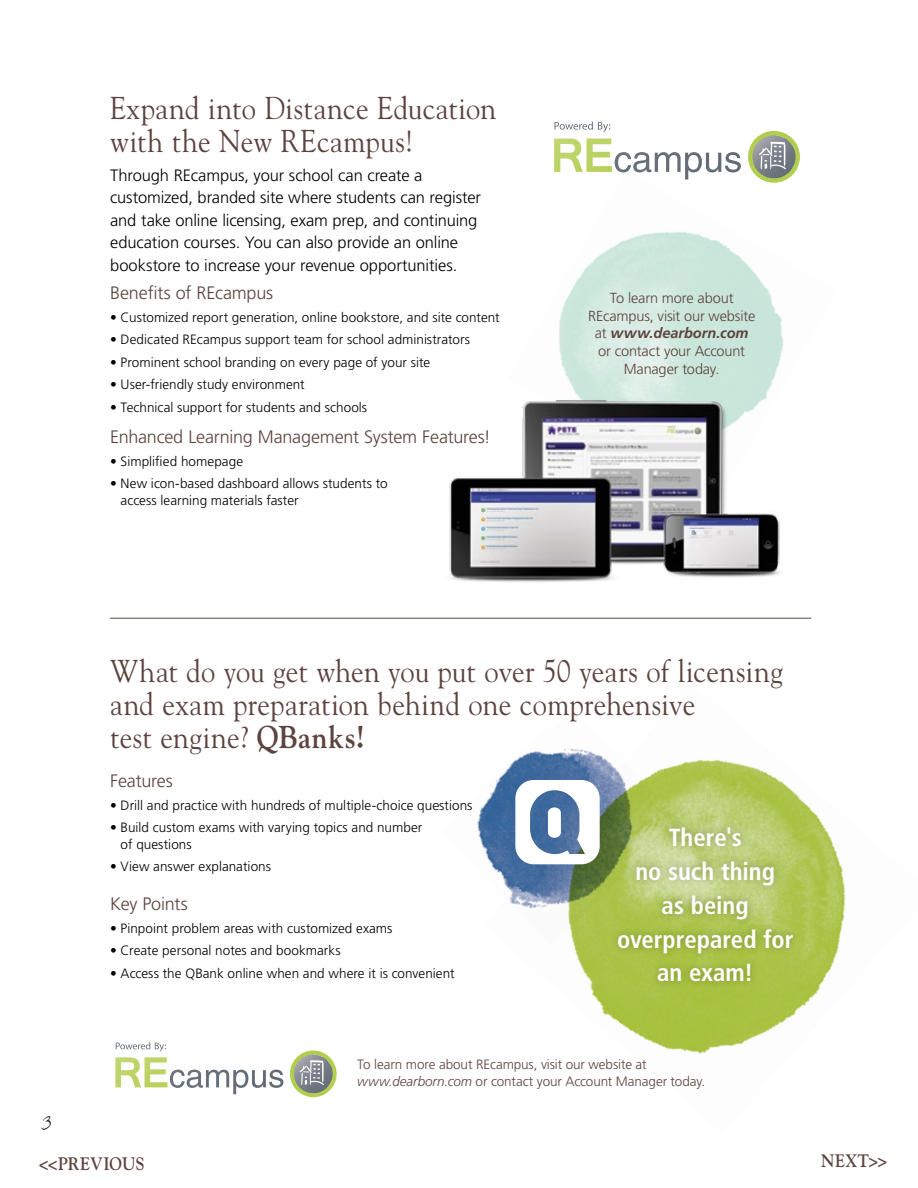
<style>
.page{position:relative;width:918px;height:1188px;background:#fff}
.page>*{position:absolute;margin:0;border:0;box-sizing:border-box;transform-origin:0 0}
.t1{font:45px "Jellyka Wonderland Wine";color:#000}
.t2{font:31.5px/33px "Goudy Std";letter-spacing:.01em;color:#5d433e;scale:.9 1}
.t3{font:700 condensed 24.75px/34px "Frutiger LT Std";color:#fff;text-align:center}
.t4{font:300 18px "Frutiger LT Std";letter-spacing:-.01em;color:#5d433e}
.t5{font:700 18px "Goudy Std";letter-spacing:.01em;color:#5d433e;scale:.9 1}
.t6{font:300 16.5px/22.5px "Frutiger LT Std";letter-spacing:-.005em;color:#000}
.t7{font:300 14.55px/17.9px "Frutiger LT Std";letter-spacing:-.01em;color:#5d433e;text-align:center}
.t8{font:300 13.5px/16.5px "Frutiger LT Std";letter-spacing:.005em;color:#000}
.t9{font:300 13.5px/16.5px "Frutiger LT Std";letter-spacing:-.01em;color:#5d433e}
.s1{font-weight:700;font-style:italic}
.s2{font-weight:700}
.s3{font-style:italic}
</style>
<div class="page">
<svg style="left:554px;top:122px;width:246px;height:48px"></svg>
<img style="left:554px;top:170px;width:243px;height:223px">
<img style="left:449px;top:393px;width:331px;height:189px">
<hr style="left:110px;top:618px;width:701px;height:1px;background:#5d433e">
<img style="left:574px;top:759px;width:272px;height:295px">
<img style="left:477px;top:726px;width:204px;height:220px">
<svg style="left:515px;top:780px;width:85px;height:84px"></svg>
<svg style="left:115px;top:1042px;width:222px;height:55px"></svg>
<div style="left:611px;top:818px;width:190px;height:171px;background:#000;opacity:.25"></div>
<h2 class="t2" style="left:110px;top:91px;width:431px">Expand into Distance Education with the New REcampus!</h2>
<p class="t6" style="left:110px;top:164px;width:372px">Through REcampus, your school can create a customized, branded site where students can register and take online licensing, exam prep, and continuing education courses. You can also provide an online bookstore to increase your revenue opportunities.</p>
<h3 class="t4" style="left:110px;top:283px;width:165px">Benefits of REcampus</h3>
<p class="t8" style="left:110px;top:309px;width:391px">• Customized report generation, online bookstore, and site content</p>
<p class="t8" style="left:110px;top:332px;width:361px">• Dedicated REcampus support team for school administrators</p>
<p class="t8" style="left:110px;top:354px;width:322px">• Prominent school branding on every page of your site</p>
<p class="t8" style="left:110px;top:377px;width:196px">• User-friendly study environment</p>
<p class="t8" style="left:110px;top:399px;width:259px">• Technical support for students and schools</p>
<h3 class="t4" style="left:110px;top:427px;width:382px">Enhanced Learning Management System Features!</h3>
<p class="t8" style="left:110px;top:453px;width:134px">• Simplified homepage</p>
<p class="t8" style="left:121px;top:476px;width:269px;text-indent:-11px">• New icon-based dashboard allows students to access learning materials faster</p>
<p class="t7" style="left:588px;top:289px;width:169px">To learn more about<br>REcampus, visit our website at <span class="s1">www.dearborn.com </span>or contact your Account<br>Manager today.</p>
<h2 class="t2" style="left:110px;top:654px;width:749px">What do you get when you put over 50 years of licensing and exam preparation behind one comprehensive<br>test engine? <span class="s2">QBanks!</span></h2>
<h3 class="t4" style="left:110px;top:771px;width:64px">Features</h3>
<p class="t8" style="left:110px;top:797px;width:364px">• Drill and practice with hundreds of multiple-choice questions</p>
<p class="t8" style="left:121px;top:820px;width:303px;text-indent:-11px">• Build custom exams with varying topics and number of questions</p>
<p class="t8" style="left:110px;top:859px;width:162px">• View answer explanations</p>
<h3 class="t4" style="left:110px;top:894px;width:79px">Key Points</h3>
<p class="t8" style="left:110px;top:920px;width:284px">• Pinpoint problem areas with customized exams</p>
<p class="t8" style="left:110px;top:943px;width:232px">• Create personal notes and bookmarks</p>
<p class="t8" style="left:110px;top:965px;width:346px">• Access the QBank online when and where it is convenient</p>
<h3 class="t3" style="left:617px;top:820px;width:178px">There's<br>no such thing<br>as being overprepared for an exam!</h3>
<h1 class="t1" style="left:40px;top:1097px;width:14px">3</h1>
<p class="t9" style="left:357px;top:1057px;width:350px">To learn more about REcampus, visit our website at <span class="s3">www.dearborn.com</span> or contact your Account Manager today.</p>
<h3 class="t5" style="left:39px;top:1153px;width:119px">&lt;&lt;PREVIOUS</h3>
<h3 class="t5" style="left:821px;top:1150px;width:75px">NEXT&gt;&gt;</h3>
</div>
